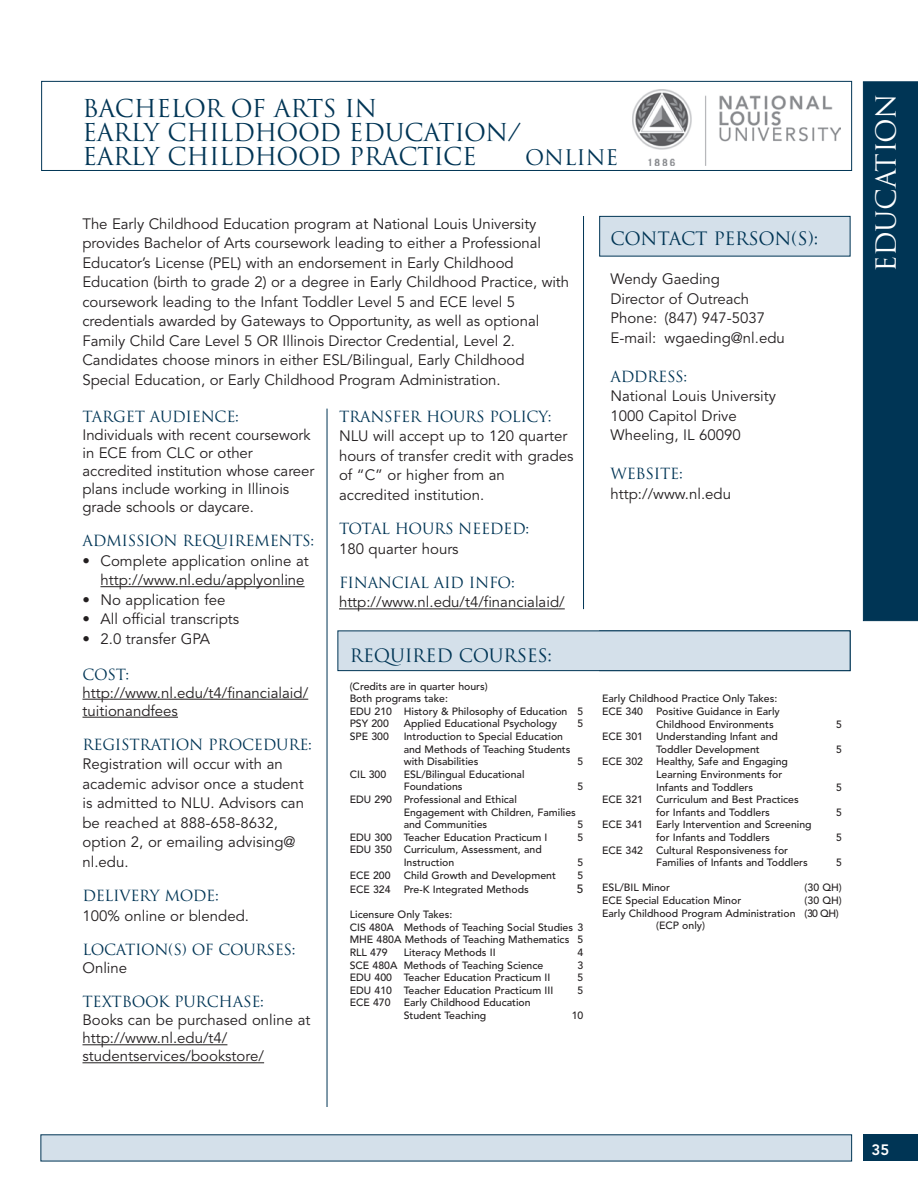
<style>
.page{position:relative;width:918px;height:1188px;background:#fff}
.page>*{position:absolute;margin:0;border:0;box-sizing:border-box;transform-origin:0 0}
.t1{font:27px "Trajan";letter-spacing:-.015em;color:#fff}
.t2{font:24px/24px "Trajan";letter-spacing:-.015em;color:#003555}
.t3{font:21px "Trajan";color:#003555}
.t4{font:18px "Trajan";letter-spacing:-.015em;color:#003555}
.t5{font:15px/19.5px "Avenir";letter-spacing:-.005em;color:#231f20}
.t6{font:15px "Trajan";letter-spacing:-.02em;color:#003555}
.t7{font:800 15px "Avenir";color:#fff}
.t8{font:500 12px "Avenir";color:#231f20}
.t9{font:500 10.5px/12.6px "Avenir";color:#231f20}
</style>
<div class="page">
<div style="left:863px;top:1134px;width:55px;height:27px;background:#003555"></div>
<div style="left:41px;top:81px;width:811px;height:90px;background:#fff;border:1px solid #003555"></div>
<div style="left:863px;top:81px;width:55px;height:540px;background:#003555"></div>
<div style="left:40px;top:1134px;width:812px;height:27px;background:#d4e0ea"></div>
<div style="left:599px;top:216px;width:251px;height:40px;background:#d4e0ea;border:1px solid #003555"></div>
<hr style="left:583px;top:216px;width:1px;height:393px;background:#003555">
<hr style="left:327px;top:409px;width:1px;height:698px;background:#003555">
<div style="left:338px;top:631px;width:512px;height:40px;background:#d4e0ea;border:1px solid #003555"></div>
<hr style="left:100px;top:586px;width:205px;height:1px;background:#231f20">
<hr style="left:82px;top:699px;width:226px;height:1px;background:#231f20">
<hr style="left:82px;top:717px;width:96px;height:1px;background:#231f20">
<hr style="left:82px;top:1044px;width:145px;height:1px;background:#231f20">
<hr style="left:82px;top:1062px;width:182px;height:1px;background:#231f20">
<hr style="left:339px;top:609px;width:226px;height:1px;background:#231f20">
<img style="left:633px;top:90px;width:207px;height:75px">
<h2 class="t2" style="left:82px;top:97px;width:440px">BACHELOR OF ARTS IN<br>EARLY CHILDHOOD EDUCATION/<br>EARLY CHILDHOOD PRACTICE</h2>
<h3 class="t3" style="left:525px;top:145px;width:95px">ONLINE</h3>
<p class="t5" style="left:82px;top:214px;width:488px">The Early Childhood Education program at National Louis University provides Bachelor of Arts coursework leading to either a Professional Educator’s License (PEL) with an endorsement in Early Childhood Education (birth to grade 2) or a degree in Early Childhood Practice, with coursework leading to the Infant Toddler Level 5 and ECE level 5 credentials awarded by Gateways to Opportunity, as well as optional Family Child Care Level 5 OR Illinois Director Credential, Level 2.<br>Candidates choose minors in either ESL/Bilingual, Early Childhood Special Education, or Early Childhood Program Administration.</p>
<p class="t6" style="left:82px;top:408px;width:158px">TARGET AUDIENCE:</p>
<p class="t5" style="left:82px;top:426px;width:233px;line-height:18px">Individuals with recent coursework in ECE from CLC or other accredited institution whose career plans include working in Illinois grade schools or daycare.</p>
<p class="t6" style="left:82px;top:532px;width:233px">ADMISSION REQUIREMENTS:</p>
<p class="t5" style="left:82px;top:551px;width:228px;text-align:right">• Complete application online at http://www. nl.edu/applyonline</p>
<p class="t5" style="left:82px;top:590px;width:145px">• No application fee</p>
<p class="t5" style="left:82px;top:610px;width:158px">• All official transcripts</p>
<p class="t5" style="left:82px;top:629px;width:129px">• 2.0 transfer GPA</p>
<p class="t6" style="left:82px;top:665px;width:48px">COST:</p>
<p class="t5" style="left:82px;top:684px;width:227px;line-height:18px">http://www. nl. edu/t4/financialaid/ tuitionandfees</p>
<p class="t6" style="left:83px;top:735px;width:231px">REGISTRATION PROCEDURE:</p>
<p class="t5" style="left:82px;top:755px;width:223px">Registration will occur with an academic advisor once a student is admitted to NLU. Advisors can be reached at 888-658-8632, option 2, or emailing advising@ nl.edu.</p>
<p class="t6" style="left:82px;top:887px;width:138px">DELIVERY MODE:</p>
<p class="t5" style="left:82px;top:906px;width:166px">100% online or blended.</p>
<p class="t6" style="left:82px;top:940px;width:215px">LOCATION(S) OF COURSES:</p>
<p class="t5" style="left:82px;top:958px;width:46px">Online</p>
<p class="t6" style="left:82px;top:993px;width:183px">TEXTBOOK PURCHASE:</p>
<p class="t5" style="left:82px;top:1012px;width:230px;line-height:18px">Books can be purchased online at http://www. nl. edu/t4/ studentservices/bookstore/</p>
<p class="t6" style="left:339px;top:408px;width:214px">TRANSFER HOURS POLICY:</p>
<p class="t5" style="left:339px;top:427px;width:236px">NLU will accept up to 120 quarter hours of transfer credit with grades of “C” or higher from an accredited institution.</p>
<p class="t6" style="left:339px;top:520px;width:192px">TOTAL HOURS NEEDED:</p>
<p class="t5" style="left:339px;top:539px;width:121px">180 quarter hours</p>
<p class="t6" style="left:339px;top:573px;width:177px">FINANCIAL AID INFO:</p>
<p class="t5" style="left:339px;top:593px;width:227px">http://www. nl. edu/t4/financialaid/</p>
<p class="t4" style="left:350px;top:645px;width:204px">REQUIRED COURSES:</p>
<p class="t9" style="left:350px;top:680px;width:235px">(Credits are in quarter hours)<br>Both programs take:<br>EDU 210 History &amp; Philosophy of Education 5<br>PSY 200</p>
<p class="t9" style="left:404px;top:718px;width:155px">Applied Educational Psychology</p>
<p class="t9" style="left:578px;top:718px;width:7px">5</p>
<p class="t9" style="left:350px;top:730px;width:41px">SPE 300</p>
<p class="t9" style="left:404px;top:730px;width:168px">Introduction to Special Education and Methods of Teaching Students with Disabilities</p>
<p class="t9" style="left:578px;top:756px;width:7px">5</p>
<p class="t9" style="left:350px;top:768px;width:38px">CIL 300</p>
<p class="t9" style="left:404px;top:768px;width:122px">ESL/Bilingual Educational<br>Foundations</p>
<p class="t9" style="left:578px;top:781px;width:7px">5</p>
<p class="t9" style="left:404px;top:793px;width:174px;text-indent:-54px">EDU 290 Professional and Ethical<br>Engagement with Children, Families and Communities</p>
<p class="t9" style="left:578px;top:819px;width:7px">5</p>
<p class="t9" style="left:350px;top:831px;width:199px">EDU 300 Teacher Education Practicum I</p>
<p class="t9" style="left:578px;top:831px;width:7px">5</p>
<p class="t9" style="left:404px;top:844px;width:140px;text-indent:-54px">EDU 350 Curriculum, Assessment, and<br>Instruction</p>
<p class="t9" style="left:578px;top:856px;width:7px">5</p>
<p class="t9" style="left:350px;top:869px;width:208px">ECE 200 Child Growth and Development</p>
<p class="t9" style="left:578px;top:869px;width:7px">5</p>
<p class="t9" style="left:350px;top:883px;width:181px">ECE 324 Pre-K Integrated Methods</p>
<p class="t8" style="left:577px;top:882px;width:8px">5</p>
<p class="t9" style="left:350px;top:909px;width:235px">Licensure Only Takes:<br>CIS 480A Methods of Teaching Social Studies 3<br>MHE 480A Methods of Teaching Mathematics 5<br>RLL 479</p>
<p class="t9" style="left:404px;top:946px;width:93px">Literacy Methods II</p>
<p class="t9" style="left:578px;top:946px;width:7px">4</p>
<p class="t9" style="left:350px;top:959px;width:195px">SCE 480A Methods of Teaching Science</p>
<p class="t9" style="left:578px;top:959px;width:7px">3</p>
<p class="t9" style="left:350px;top:972px;width:202px">EDU 400 Teacher Education Practicum II</p>
<p class="t9" style="left:578px;top:972px;width:7px">5</p>
<p class="t9" style="left:350px;top:984px;width:205px">EDU 410 Teacher Education Practicum III</p>
<p class="t9" style="left:578px;top:984px;width:7px">5</p>
<p class="t9" style="left:404px;top:997px;width:129px;text-indent:-54px">ECE 470 Early Childhood Education<br>Student Teaching</p>
<p class="t9" style="left:572px;top:1009px;width:13px">10</p>
<p class="t4" style="left:611px;top:228px;width:209px">CONTACT PERSON(S):</p>
<p class="t5" style="left:611px;top:270px;width:176px">Wendy Gaeding<br>Director of Outreach<br>Phone: (847) 947-5037<br>E-mail: wgaeding@nl.edu</p>
<p class="t6" style="left:611px;top:367px;width:78px">ADDRESS:</p>
<p class="t5" style="left:611px;top:387px;width:167px">National Louis University<br>1000 Capitol Drive<br>Wheeling, IL 60090</p>
<p class="t6" style="left:611px;top:465px;width:74px">WEBSITE:</p>
<p class="t5" style="left:611px;top:484px;width:122px">http://www. nl. edu</p>
<p class="t9" style="left:602px;top:693px;width:177px">Early Childhood Practice Only Takes:</p>
<p class="t9" style="left:602px;top:705px;width:179px">ECE 340 Positive Guidance in Early</p>
<p class="t9" style="left:656px;top:718px;width:119px">Childhood Environments</p>
<p class="t9" style="left:836px;top:718px;width:7px">5</p>
<p class="t9" style="left:656px;top:731px;width:123px;text-indent:-54px">ECE 301 Understanding Infant and<br>Toddler Development</p>
<p class="t9" style="left:836px;top:743px;width:7px">5</p>
<p class="t9" style="left:656px;top:756px;width:133px;text-indent:-54px">ECE 302 Healthy, Safe and Engaging<br>Learning Environments for<br>Infants and Toddlers</p>
<p class="t9" style="left:836px;top:781px;width:7px">5</p>
<p class="t9" style="left:656px;top:794px;width:144px;text-indent:-54px">ECE 321 Curriculum and Best Practices for Infants and Toddlers</p>
<p class="t9" style="left:656px;top:819px;width:157px;text-indent:-54px">ECE 341 Early Intervention and Screening for Infants and Toddlers</p>
<p class="t9" style="left:656px;top:844px;width:153px;text-indent:-54px">ECE 342 Cultural Responsiveness for<br>Families of Infants and Toddlers</p>
<p class="t9" style="left:836px;top:806px;width:7px">5</p>
<p class="t9" style="left:836px;top:831px;width:7px">5</p>
<p class="t9" style="left:836px;top:857px;width:7px">5</p>
<p class="t9" style="left:602px;top:882px;width:69px">ESL/BIL Minor</p>
<p class="t9" style="left:805px;top:882px;width:39px">(30 QH)</p>
<p class="t9" style="left:602px;top:894px;width:141px">ECE Special Education Minor</p>
<p class="t9" style="left:805px;top:894px;width:39px">(30 QH)</p>
<p class="t9" style="left:602px;top:907px;width:238px">Early Childhood Program Administration (30 QH)</p>
<p class="t9" style="left:656px;top:920px;width:50px">(ECP only)</p>
<h1 class="t1" style="left:870px;top:272px;width:181px;rotate:-90deg">EDUCATION</h1>
<p class="t7" style="left:872px;top:1141px;width:19px">35</p>
</div>
